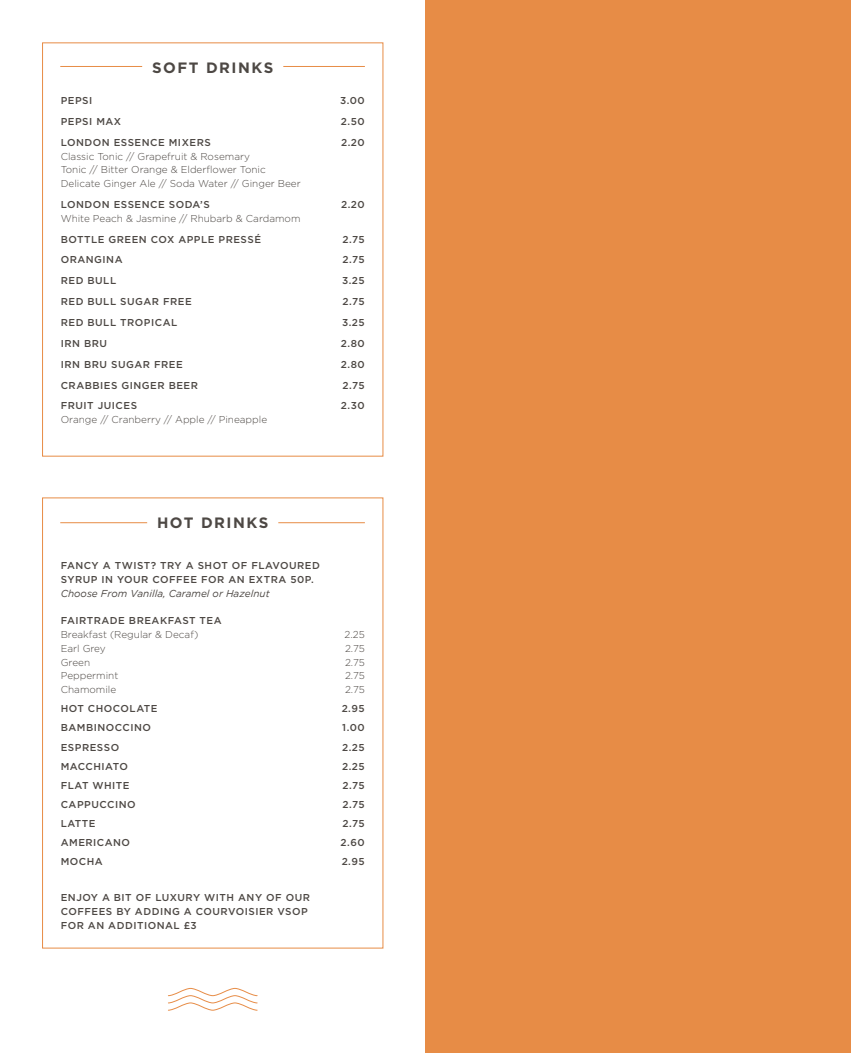
<style>
.page{position:relative;width:851px;height:1053px;background:#fff}
.page>*{position:absolute;margin:0;border:0;box-sizing:border-box;transform-origin:0 0}
.t1{font:700 15px "Gotham";letter-spacing:.1em;color:#4d4844}
.t2{font:500 10px/13.8px "Gotham";letter-spacing:.05em;color:#4d4844}
.t3{font:300 10px/13.8px "Gotham";color:#4d4844}
.t4{font:italic 10px "Gotham";color:#4d4844}
</style>
<div class="page">
<div style="left:425px;top:0;width:425px;height:1052px;background:#e78c46"></div>
<hr style="left:60px;top:66px;width:305px;height:1px;background:#e78c46">
<hr style="left:60px;top:522px;width:305px;height:1px;background:#e78c46">
<div style="left:142px;top:62px;width:141px;height:13px;background:#fff"></div>
<div style="left:147px;top:517px;width:131px;height:13px;background:#fff"></div>
<svg style="left:168px;top:987px;width:90px;height:24px"></svg>
<h1 class="t1" style="left:152px;top:58px;width:123px">SOFT DRINKS</h1>
<p class="t2" style="left:61px;top:93px;width:33px">PEPSI</p>
<p class="t2" style="left:340px;top:93px;width:26px">3.00</p>
<p class="t2" style="left:61px;top:114px;width:62px">PEPSI MAX</p>
<p class="t2" style="left:341px;top:114px;width:25px">2.50</p>
<p class="t2" style="left:61px;top:135px;width:151px">LONDON ESSENCE MIXERS</p>
<p class="t2" style="left:341px;top:135px;width:25px">2.20</p>
<p class="t3" style="left:61px;top:149px;width:241px">Classic Tonic // Grapefruit &amp; Rosemary<br>Tonic // Bitter Orange &amp; Elderflower Tonic<br>Delicate Ginger Ale // Soda Water // Ginger Beer</p>
<p class="t2" style="left:61px;top:197px;width:150px">LONDON ESSENCE SODA’S</p>
<p class="t2" style="left:341px;top:197px;width:25px">2.20</p>
<p class="t3" style="left:61px;top:211px;width:241px">White Peach &amp; Jasmine // Rhubarb &amp; Cardamom</p>
<p class="t2" style="left:61px;top:232px;width:202px">BOTTLE GREEN COX APPLE PRESSÉ</p>
<p class="t2" style="left:342px;top:232px;width:24px">2.75</p>
<p class="t2" style="left:61px;top:253px;width:63px">ORANGINA</p>
<p class="t2" style="left:342px;top:253px;width:24px">2.75</p>
<p class="t2" style="left:61px;top:273px;width:57px">RED BULL</p>
<p class="t2" style="left:342px;top:273px;width:24px">3.25</p>
<p class="t2" style="left:61px;top:294px;width:133px">RED BULL SUGAR FREE</p>
<p class="t2" style="left:342px;top:294px;width:24px">2.75</p>
<p class="t2" style="left:61px;top:315px;width:118px">RED BULL TROPICAL</p>
<p class="t2" style="left:342px;top:315px;width:24px">3.25</p>
<p class="t2" style="left:61px;top:336px;width:48px">IRN BRU</p>
<p class="t2" style="left:341px;top:336px;width:25px">2.80</p>
<p class="t2" style="left:61px;top:357px;width:123px">IRN BRU SUGAR FREE</p>
<p class="t2" style="left:341px;top:357px;width:25px">2.80</p>
<p class="t2" style="left:61px;top:378px;width:139px">CRABBIES GINGER BEER</p>
<p class="t2" style="left:342px;top:378px;width:24px">2.75</p>
<p class="t2" style="left:61px;top:398px;width:78px">FRUIT JUICES</p>
<p class="t2" style="left:341px;top:398px;width:25px">2.30</p>
<p class="t3" style="left:61px;top:412px;width:208px">Orange // Cranberry // Apple // Pineapple</p>
<h1 class="t1" style="left:157px;top:513px;width:113px">HOT DRINKS</h1>
<p class="t2" style="left:61px;top:558px;width:261px">FANCY A TWIST? TRY A SHOT OF FLAVOURED<br>SYRUP IN YOUR COFFEE FOR AN EXTRA 50P.</p>
<p class="t4" style="left:61px;top:587px;width:210px">Choose From Vanilla, Caramel or Hazelnut</p>
<p class="t2" style="left:61px;top:613px;width:162px">FAIRTRADE BREAKFAST TEA</p>
<p class="t3" style="left:61px;top:627px;width:139px">Breakfast (Regular &amp; Decaf)</p>
<p class="t3" style="left:344px;top:627px;width:22px">2.25</p>
<p class="t3" style="left:61px;top:641px;width:46px">Earl Grey</p>
<p class="t3" style="left:345px;top:641px;width:21px">2.75</p>
<p class="t3" style="left:61px;top:655px;width:31px">Green</p>
<p class="t3" style="left:345px;top:655px;width:21px">2.75</p>
<p class="t3" style="left:61px;top:668px;width:59px">Peppermint</p>
<p class="t3" style="left:345px;top:668px;width:21px">2.75</p>
<p class="t3" style="left:61px;top:682px;width:57px">Chamomile</p>
<p class="t3" style="left:345px;top:682px;width:21px">2.75</p>
<p class="t2" style="left:61px;top:701px;width:98px">HOT CHOCOLATE</p>
<p class="t2" style="left:341px;top:701px;width:25px">2.95</p>
<p class="t2" style="left:61px;top:720px;width:92px">BAMBINOCCINO</p>
<p class="t2" style="left:342px;top:720px;width:24px">1.00</p>
<p class="t2" style="left:61px;top:739px;width:60px">ESPRESSO</p>
<p class="t2" style="left:342px;top:739px;width:24px">2.25</p>
<p class="t2" style="left:61px;top:758px;width:69px">MACCHIATO</p>
<p class="t2" style="left:342px;top:758px;width:24px">2.25</p>
<p class="t2" style="left:61px;top:778px;width:70px">FLAT WHITE</p>
<p class="t2" style="left:342px;top:778px;width:24px">2.75</p>
<p class="t2" style="left:61px;top:797px;width:76px">CAPPUCCINO</p>
<p class="t2" style="left:342px;top:797px;width:24px">2.75</p>
<p class="t2" style="left:61px;top:816px;width:36px">LATTE</p>
<p class="t2" style="left:342px;top:816px;width:24px">2.75</p>
<p class="t2" style="left:61px;top:835px;width:71px">AMERICANO</p>
<p class="t2" style="left:340px;top:835px;width:26px">2.60</p>
<p class="t2" style="left:61px;top:854px;width:44px">MOCHA</p>
<p class="t2" style="left:341px;top:854px;width:25px">2.95</p>
<p class="t2" style="left:61px;top:890px;width:251px">ENJOY A BIT OF LUXURY WITH ANY OF OUR<br>COFFEES BY ADDING A COURVOISIER VSOP<br>FOR AN ADDITIONAL £3</p>
</div>
